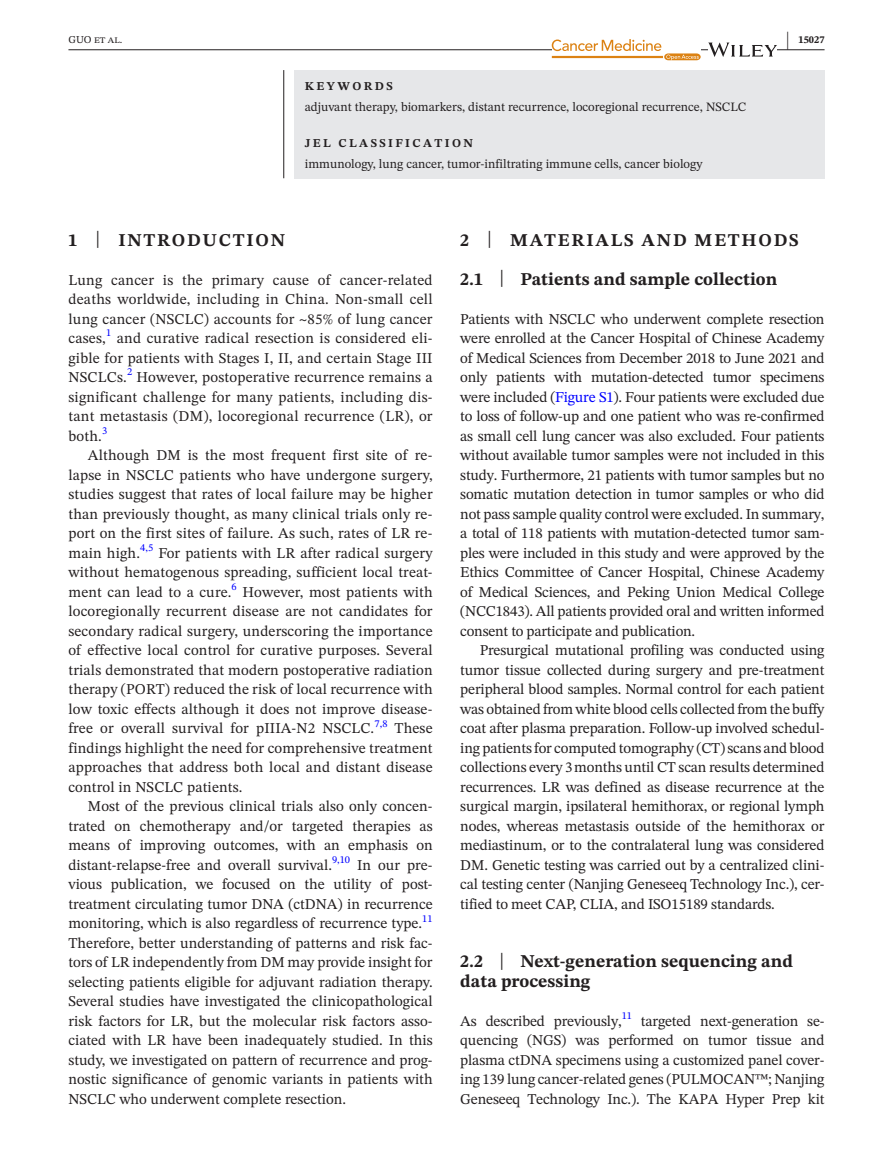
<style>
.page{position:relative;width:893px;height:1174px;background:#fff}
.page>*{position:absolute;margin:0;border:0;box-sizing:border-box;transform-origin:0 0}
.t1{font:700 21px "STIX Two Text";color:#231f20;scale:.42 1}
.t2{font:700 18px/39px "STIX Two Text";color:#231f20}
.t3{font:700 18px "STIX Two Text";letter-spacing:.1em;color:#231f20}
.t4{font:15px/19.5px "STIX Two Text";color:#231f20;text-align:justify}
.t5{font:12.75px "STIX Two Text";color:#231f20}
.t6{font:700 12px "STIX Two Text";letter-spacing:.2em;color:#231f20}
.t7{font:10.5px "STIX Two Text";color:#00f}
.t8{font:10.5px "STIX Two Text";color:#231f20}
.t9{font:700 10.5px "STIX Two Text";color:#231f20}
.s1{font-weight:400;font-size:23.7px}
.s2{font-family:"STIX"}
.s3{color:#00f}
</style>
<div class="page">
<hr style="left:68px;top:49px;width:756px;height:1px;background:#231f20">
<svg style="left:552px;top:39px;width:149px;height:21px"></svg>
<svg style="left:708px;top:43px;width:69px;height:14px"></svg>
<div style="left:294px;top:70px;width:530px;height:108px;background:#e6e7e9"></div>
<hr style="left:283px;top:70px;width:1px;height:108px;background:#231f20">
<h1 class="t1" style="left:787px;top:24px;width:8px">|</h1>
<p class="t8" style="left:68px;top:32px;width:55px">GUO et al.</p>
<p class="t9" style="left:798px;top:32px;width:27px">15027</p>
<p class="t6" style="left:305px;top:77px;width:90px">KEYWORDS</p>
<p class="t5" style="left:305px;top:97px;width:443px">adjuvant therapy, biomarkers, distant recurrence, locoregional recurrence, NSCLC</p>
<p class="t6" style="left:305px;top:134px;width:170px">JEL CLASSIFICATION</p>
<p class="t5" style="left:305px;top:154px;width:399px">immunology, lung cancer, tumor-infiltrating immune cells, cancer biology</p>
<p class="t3" style="left:68px;top:227px;width:218px">1 <span class="s1">|</span> INTRODUCTION</p>
<p class="t4" style="left:68px;top:270px;width:366px">Lung cancer is the primary cause of cancer-related deaths worldwide, including in China. Non-small cell lung cancer (NSCLC) accounts for <span class="s2">~</span>85% of lung cancer cases,</p>
<p class="t7" style="left:106px;top:325px;width:7px">1</p>
<p class="t4" style="left:68px;top:328px;width:366px;text-indent:48px">and curative radical resection is considered eli&shy;gible for patients with Stages I, II, and certain Stage III NSCLCs.</p>
<p class="t7" style="left:127px;top:364px;width:7px">2</p>
<p class="t4" style="left:68px;top:367px;width:366px;text-indent:68px">However, postoperative recurrence remains a significant challenge for many patients, including dis&shy;tant metastasis (DM), locoregional recurrence (LR), or both.</p>
<p class="t7" style="left:102px;top:423px;width:7px">3</p>
<p class="t4" style="left:68px;top:445px;width:366px;text-indent:20px">Although DM is the most frequent first site of re&shy;lapse in NSCLC patients who have undergone surgery, studies suggest that rates of local failure may be higher than previously thought, as many clinical trials only re&shy;port on the first sites of failure. As such, rates of LR re&shy;main high.</p>
<p class="t7" style="left:140px;top:540px;width:15px">4,5</p>
<p class="t4" style="left:68px;top:543px;width:366px;text-indent:90px">For patients with LR after radical surgery without hematogenous spreading, sufficient local treat&shy;ment can lead to a cure.</p>
<p class="t7" style="left:232px;top:579px;width:7px">6</p>
<p class="t4" style="left:68px;top:582px;width:366px;text-indent:174px">However, most patients with locoregionally recurrent disease are not candidates for secondary radical surgery, underscoring the importance of effective local control for curative purposes. Several trials demonstrated that modern postoperative radiation therapy (PORT) reduced the risk of local recurrence with low toxic effects although it does not improve disease&shy;free or overall survival for pIIIA-N2 NSCLC.</p>
<p class="t7" style="left:374px;top:715px;width:15px">7,8</p>
<p class="t4" style="left:68px;top:718px;width:366px;text-indent:326px">These findings highlight the need for comprehensive treatment approaches that address both local and distant disease control in NSCLC patients.</p>
<p class="t4" style="left:68px;top:796px;width:366px;text-indent:19px">Most of the previous clinical trials also only concen&shy;trated on chemotherapy and/or targeted therapies as means of improving outcomes, with an emphasis on distant-relapse-free and overall survival.</p>
<p class="t7" style="left:332px;top:852px;width:20px">9,10</p>
<p class="t4" style="left:68px;top:855px;width:366px;text-indent:289px">In our pre&shy;vious publication, we focused on the utility of post&shy;treatment circulating tumor DNA (ctDNA) in recurrence monitoring, which is also regardless of recurrence type.</p>
<p class="t7" style="left:422px;top:910px;width:12px">11</p>
<p class="t4" style="left:68px;top:933px;width:366px">Therefore, better understanding of patterns and risk fac&shy;tors of LR independently from DM may provide insight for selecting patients eligible for adjuvant radiation therapy.<br>Several studies have investigated the clinicopathological risk factors for LR, but the molecular risk factors asso&shy;ciated with LR have been inadequately studied. In this study, we investigated on pattern of recurrence and prog&shy;nostic significance of genomic variants in patients with NSCLC who underwent complete resection.</p>
<p class="t2" style="left:460px;top:221px;width:340px">2 <span class="s1">|</span> MATERIALS AND METHODS<br>2.1 <span class="s1">|</span> Patients and sample collection</p>
<p class="t4" style="left:460px;top:309px;width:366px">Patients with NSCLC who underwent complete resection were enrolled at the Cancer Hospital of Chinese Academy of Medical Sciences from December 2018 to June 2021 and only patients with mutation-detected tumor specimens were included (<span class="s3">Figure S1</span>). Four patients were excluded due to loss of follow-up and one patient who was re-confirmed as small cell lung cancer was also excluded. Four patients without available tumor samples were not included in this study. Furthermore, 21 patients with tumor samples but no somatic mutation detection in tumor samples or who did not pass sample quality control were excluded. In summary, a total of 118 patients with mutation-detected tumor sam&shy;ples were included in this study and were approved by the Ethics Committee of Cancer Hospital, Chinese Academy of Medical Sciences, and Peking Union Medical College (NCC1843). All patients provided oral and written informed consent to participate and publication.</p>
<p class="t4" style="left:460px;top:640px;width:366px;text-indent:20px">Presurgical mutational profiling was conducted using tumor tissue collected during surgery and pre-treatment peripheral blood samples. Normal control for each patient was obtained from white blood cells collected from the buffy coat after plasma preparation. Follow-up involved schedul&shy;ing patients for computed tomography (CT) scans and blood collections every 3months until CT scan results determined recurrences. LR was defined as disease recurrence at the surgical margin, ipsilateral hemithorax, or regional lymph nodes, whereas metastasis outside of the hemithorax or mediastinum, or to the contralateral lung was considered DM. Genetic testing was carried out by a centralized clini&shy;cal testing center (Nanjing Geneseeq Technology Inc.), cer&shy;tified to meet CAP, CLIA, and ISO15189 standards.</p>
<p class="t2" style="left:460px;top:952px;width:334px;line-height:19.5px">2.2 <span class="s1">|</span> Next-generation sequencing and data processing</p>
<p class="t4" style="left:460px;top:1011px;width:163px">As described previously,</p>
<p class="t7" style="left:622px;top:1008px;width:12px">11</p>
<p class="t4" style="left:460px;top:1011px;width:366px;text-indent:180px">targeted next-generation se&shy;quencing (NGS) was performed on tumor tissue and plasma ctDNA specimens using a customized panel cover&shy;ing 139 lung cancer-related genes (PULMOCAN™; Nanjing Geneseeq Technology Inc.). The KAPA Hyper Prep kit</p>
</div>
